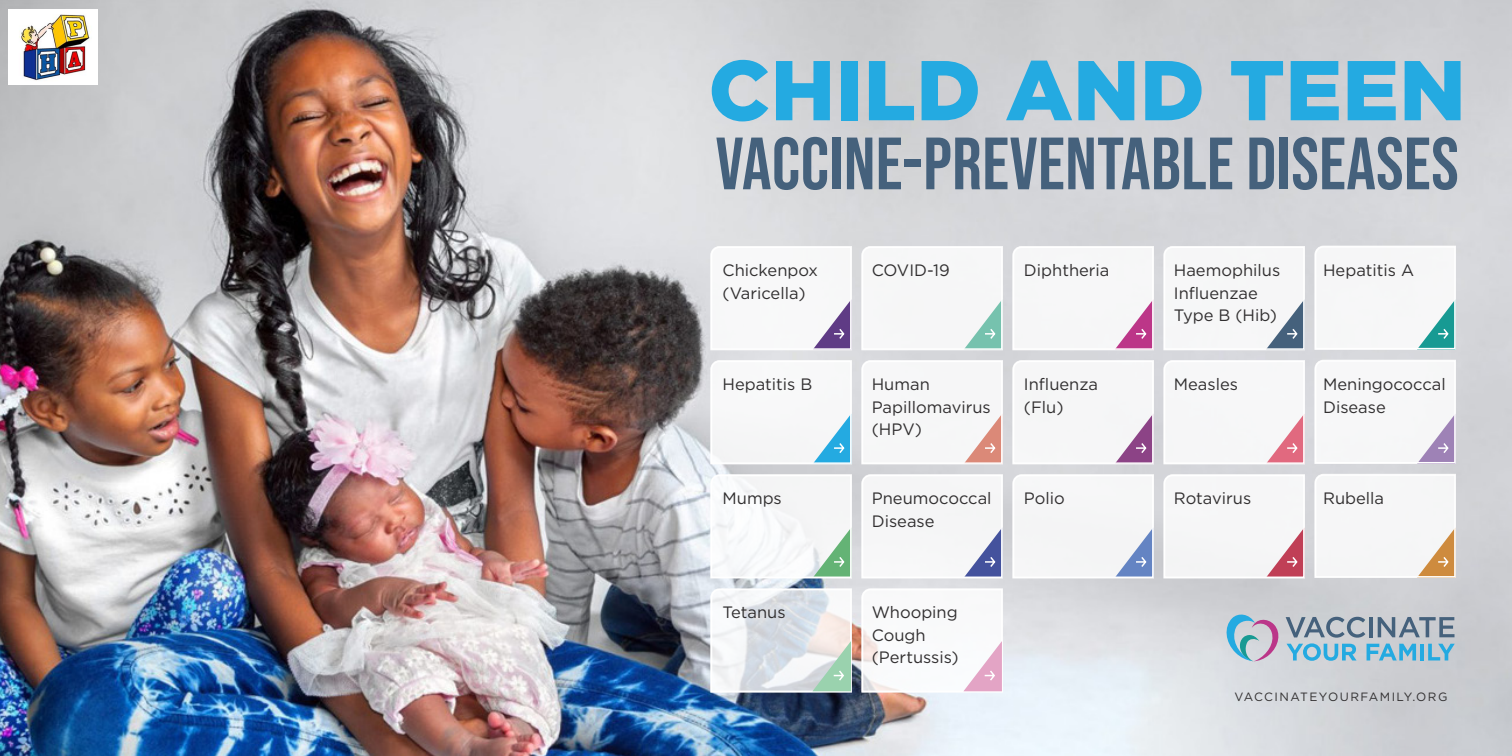
<style>
.page{position:relative;width:1512px;height:756px;background:#fff}
.page>*{position:absolute;margin:0;border:0;box-sizing:border-box;transform-origin:0 0}
.t1{font:900 84.6px "Gotham";letter-spacing:.005em;color:#24aae1}
.t2{font:73.8px "Bebas Neue";letter-spacing:.005em;color:#45617c}
.t3{font:16.5px/22.5px "Gotham";color:#312f30}
.t4{font:12px "Gotham";letter-spacing:.12em;color:#312f30}
</style>
<div class="page">
<img style="left:0;top:0;width:1512px;height:756px">
<svg style="left:1224px;top:612px;width:231px;height:49px;background:#a2b9c9"></svg>
<svg style="left:861px;top:246px;width:142px;height:105px"></svg>
<svg style="left:1012px;top:246px;width:142px;height:105px"></svg>
<svg style="left:1163px;top:246px;width:142px;height:105px"></svg>
<svg style="left:1314px;top:245px;width:142px;height:105px"></svg>
<svg style="left:710px;top:246px;width:142px;height:105px"></svg>
<svg style="left:861px;top:360px;width:142px;height:105px"></svg>
<svg style="left:1012px;top:360px;width:142px;height:105px"></svg>
<svg style="left:1163px;top:360px;width:142px;height:105px"></svg>
<svg style="left:1314px;top:359px;width:142px;height:105px"></svg>
<svg style="left:710px;top:360px;width:142px;height:105px"></svg>
<svg style="left:861px;top:474px;width:142px;height:105px"></svg>
<svg style="left:1012px;top:474px;width:142px;height:105px"></svg>
<svg style="left:1163px;top:474px;width:142px;height:105px"></svg>
<svg style="left:1314px;top:474px;width:142px;height:104px"></svg>
<svg style="left:710px;top:474px;width:142px;height:105px"></svg>
<svg style="left:710px;top:588px;width:142px;height:105px"></svg>
<svg style="left:861px;top:588px;width:142px;height:105px"></svg>
<img style="left:9px;top:10px;width:88px;height:75px">
<h1 class="t1" style="left:708px;top:32px;width:759px">CHILD AND TEEN</h1>
<h2 class="t2" style="left:715px;top:122px;width:745px">VACCINE-PREVENTABLE DISEASES</h2>
<p class="t3" style="left:723px;top:259px;width:97px">Chickenpox (Varicella)</p>
<p class="t3" style="left:1024px;top:259px;width:87px">Diphtheria</p>
<p class="t3" style="left:1174px;top:259px;width:108px">Haemophilus<br>Influenzae<br>Type B (Hib)</p>
<p class="t3" style="left:872px;top:259px;width:80px">COVID-19</p>
<p class="t3" style="left:1323px;top:259px;width:92px">Hepatitis A</p>
<p class="t3" style="left:723px;top:373px;width:91px">Hepatitis B</p>
<p class="t3" style="left:872px;top:373px;width:121px">Human<br>Papillomavirus (HPV)</p>
<p class="t3" style="left:1024px;top:373px;width:76px">Influenza (Flu)</p>
<p class="t3" style="left:1174px;top:373px;width:66px">Measles</p>
<p class="t3" style="left:1323px;top:373px;width:124px">Meningococcal<br>Disease</p>
<p class="t3" style="left:723px;top:487px;width:61px">Mumps</p>
<p class="t3" style="left:1024px;top:487px;width:42px">Polio</p>
<p class="t3" style="left:1174px;top:487px;width:79px">Rotavirus</p>
<p class="t3" style="left:1323px;top:487px;width:63px">Rubella</p>
<p class="t3" style="left:872px;top:487px;width:121px">Pneumococcal<br>Disease</p>
<p class="t3" style="left:723px;top:601px;width:65px">Tetanus</p>
<p class="t3" style="left:872px;top:601px;width:89px">Whooping<br>Cough (Pertussis)</p>
<p class="t4" style="left:1235px;top:689px;width:214px">VACCINATEYOURFAMILY.ORG</p>
</div>
